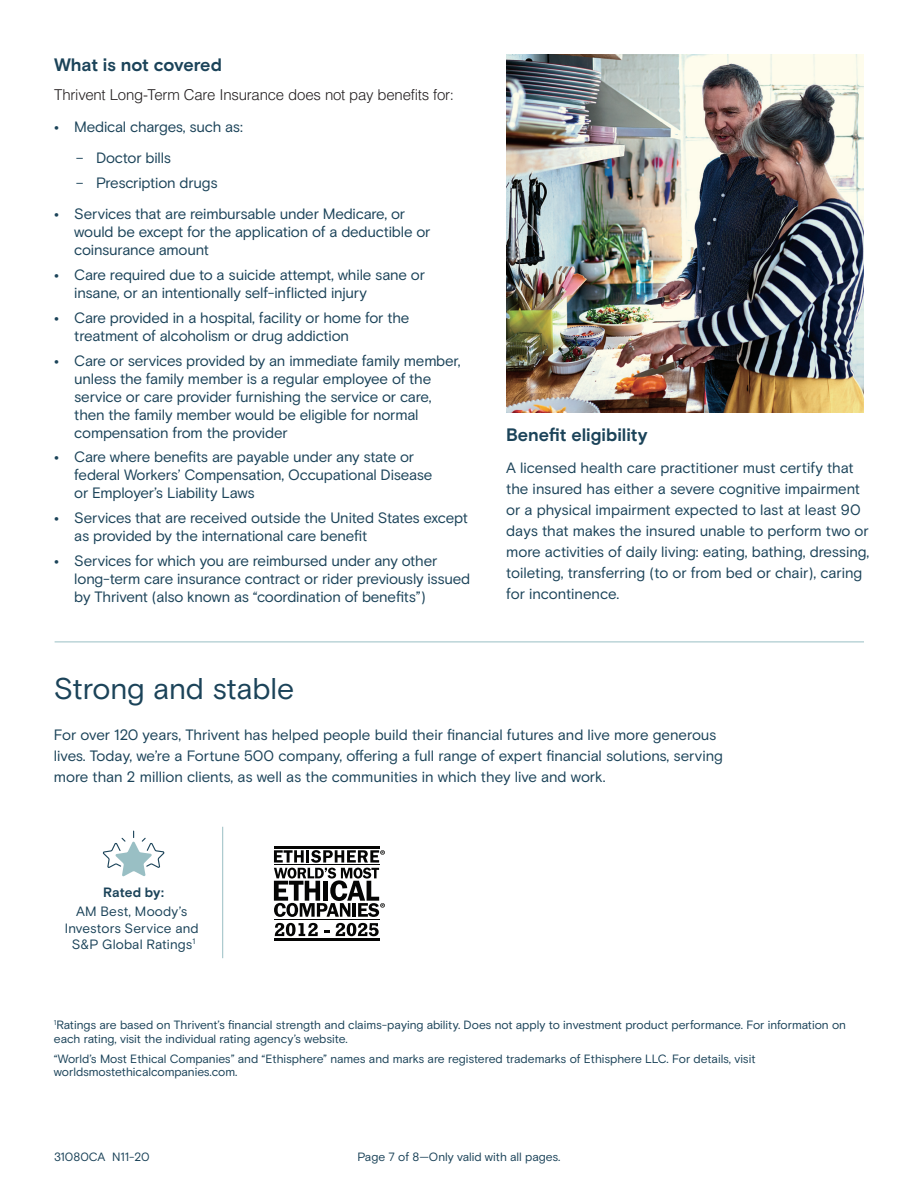
<style>
.page{position:relative;width:918px;height:1188px;background:#fff}
.page>*{position:absolute;margin:0;border:0;box-sizing:border-box;transform-origin:0 0}
.t1{font:30px "Basis Grtfor Thrivent";letter-spacing:-.01em;color:#1b4359}
.t2{font:700 18px "Basis Grtfor Thrivent";color:#1b4359}
.t3{font:15px/18px "Basis Grtfor Thrivent";letter-spacing:-.01em;color:#1b4359}
.t4{font:300 15px "Helvetica LT Pro";letter-spacing:-.015em;color:#231f20}
.t5{font:13.5px/16.2px "Basis Grtfor Thrivent";letter-spacing:.01em;color:#1b4359;text-align:center}
.t6{font:700 13.5px "Basis Grtfor Thrivent";color:#1b4359}
.t7{font:12px/13.5px "Basis Grtfor Thrivent";letter-spacing:-.005em;color:#1b4359}
.s1{font-weight:700}
.s2{font-family:"Basis Grtfor Thrivent Off Wht"}
</style>
<div class="page">
<hr style="left:55px;top:642px;width:809px;height:1px;background:#99bfc4">
<img style="left:506px;top:54px;width:358px;height:359px">
<svg style="left:103px;top:831px;width:61px;height:45px"></svg>
<hr style="left:222px;top:827px;width:1px;height:131px;background:#99bfc4">
<svg style="left:274px;top:846px;width:106px;height:95px"></svg>
<hr style="left:274px;top:920px;width:105px;height:1px;background:#050504">
<hr style="left:274px;top:846px;width:105px;height:2px;background:#050504">
<hr style="left:274px;top:938px;width:105px;height:3px;background:#050504">
<svg style="left:274px;top:850px;width:111px;height:67px"></svg>
<svg style="left:275px;top:923px;width:43px;height:13px"></svg>
<svg style="left:324px;top:930px;width:5px;height:3px"></svg>
<svg style="left:336px;top:923px;width:43px;height:13px"></svg>
<p class="t2" style="left:54px;top:54px;width:169px">What is not covered</p>
<p class="t4" style="left:54px;top:85px;width:402px">Thrivent Long-Term Care Insurance does not pay benefits for:</p>
<p class="t3" style="left:54px;top:118px;width:190px"><span class="s1">•</span> Medical charges, such as:</p>
<p class="t3" style="left:76px;top:149px;width:97px"><span class="s2">–</span> Doctor bills</p>
<p class="t3" style="left:76px;top:174px;width:144px"><span class="s2">–</span> Prescription drugs</p>
<p class="t3" style="left:74px;top:205px;width:358px;text-indent:-20px"><span class="s1">•</span> Services that are reimbursable under Medicare, or would be except for the application of a deductible or coinsurance amount</p>
<p class="t3" style="left:74px;top:266px;width:352px;text-indent:-20px"><span class="s1">•</span> Care required due to a suicide attempt, while sane or insane, or an intentionally self-inflicted injury</p>
<p class="t3" style="left:74px;top:309px;width:337px;text-indent:-20px"><span class="s1">•</span> Care provided in a hospital, facility or home for the treatment of alcoholism or drug addiction</p>
<p class="t3" style="left:74px;top:352px;width:388px;text-indent:-20px"><span class="s1">•</span> Care or services provided by an immediate family member, unless the family member is a regular employee of the service or care provider furnishing the service or care, then the family member would be eligible for normal compensation from the provider</p>
<p class="t3" style="left:74px;top:448px;width:360px;text-indent:-20px"><span class="s1">•</span> Care where benefits are payable under any state or federal Workers’ Compensation, Occupational Disease or Employer’s Liability Laws</p>
<p class="t3" style="left:74px;top:509px;width:395px;text-indent:-20px"><span class="s1">•</span> Services that are received outside the United States except as provided by the international care benefit</p>
<p class="t3" style="left:74px;top:552px;width:398px;text-indent:-20px"><span class="s1">•</span> Services for which you are reimbursed under any other long-term care insurance contract or rider previously issued by Thrivent (also known as “coordination of benefits”)</p>
<p class="t2" style="left:506px;top:424px;width:143px">Benefit eligibility</p>
<p class="t3" style="left:506px;top:457px;width:365px;line-height:21px">A licensed health care practitioner must certify that the insured has either a severe cognitive impairment or a physical impairment expected to last at least 90 days that makes the insured unable to perform two or more activities of daily living: eating, bathing, dressing, toileting, transferring (to or from bed or chair), caring for incontinence.</p>
<h1 class="t1" style="left:54px;top:671px;width:242px">Strong and stable</h1>
<p class="t3" style="left:54px;top:725px;width:671px;line-height:21px">For over 120 years, Thrivent has helped people build their financial futures and live more generous lives. Today, we’re a Fortune 500 company, offering a full range of expert financial solutions, serving more than 2 million clients, as well as the communities in which they live and work.</p>
<p class="t6" style="left:103px;top:885px;width:62px">Rated by:</p>
<p class="t5" style="left:65px;top:904px;width:135px">AM Best, Moody’s<br>Investors Service and<br>S&amp;P Global Ratings<sup>1</sup></p>
<p class="t7" style="left:54px;top:1018px;width:794px"><sup>1</sup>Ratings are based on Thrivent’s financial strength and claims-paying ability. Does not apply to investment product performance. For information on each rating, visit the individual rating agency’s website.</p>
<p class="t7" style="left:54px;top:1052px;width:703px">“World’s Most Ethical Companies” and “Ethisphere” names and marks are registered trademarks of Ethisphere LLC. For details, visit worldsmostethicalcompanies.com.</p>
<p class="t7" style="left:54px;top:1150px;width:97px">31080CA N11-20</p>
<p class="t7" style="left:358px;top:1150px;width:204px">Page 7 of 8—Only valid with all pages.</p>
</div>
